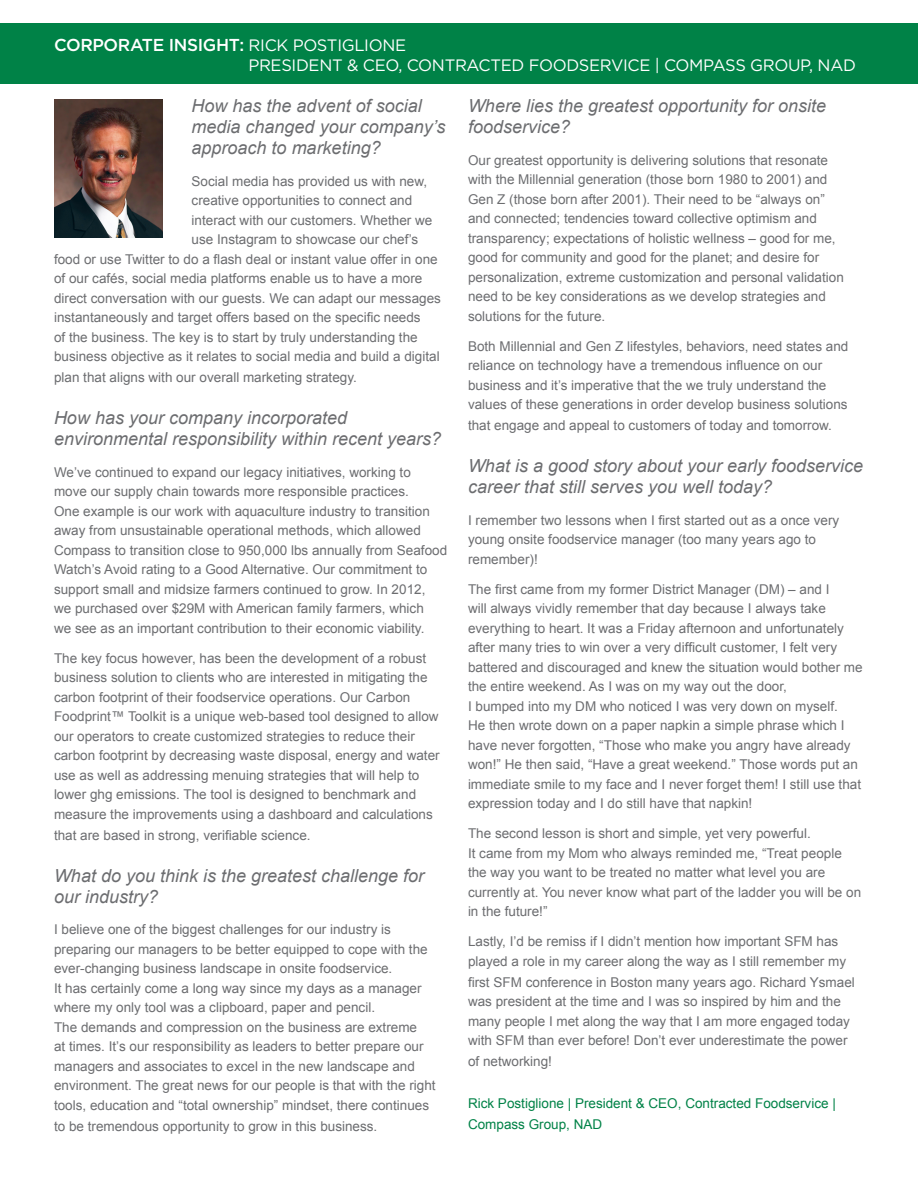
<style>
.page{position:relative;width:918px;height:1188px;background:#fff}
.page>*{position:absolute;margin:0;border:0;box-sizing:border-box;transform-origin:0 0}
.t1{font:italic 18px/21px "Arial";color:#6c6d70}
.t2{font:500 17.25px "Gotham";letter-spacing:-.02em;color:#fff}
.t3{font:16.5px "Gotham";letter-spacing:-.02em;color:#fff}
.t4{font:13.5px/19.5px "Arial";color:#6c6d70}
.t5{font:13.5px/21px "Arial";color:#008247}
.s1{font-weight:400;font-size:16.5px}
</style>
<div class="page">
<div style="left:0;top:23px;width:918px;height:61px;background:#008247"></div>
<img style="left:54px;top:99px;width:108px;height:138px">
<p class="t2" style="left:54px;top:35px;width:354px">CORPORATE INSIGHT: <span class="s1">RICK POSTIGLIONE</span></p>
<p class="t3" style="left:248px;top:55px;width:609px">PRESIDENT &amp; CEO, CONTRACTED FOODSERVICE | COMPASS GROUP, NAD</p>
<h1 class="t1" style="left:192px;top:96px;width:255px">How has the advent of social media changed your company’s approach to marketing?</h1>
<p class="t4" style="left:192px;top:172px;width:237px">Social media has provided us with new,</p>
<p class="t4" style="left:192px;top:191px;width:222px">creative opportunities to connect and</p>
<p class="t4" style="left:192px;top:211px;width:242px">interact with our customers. Whether we</p>
<p class="t4" style="left:192px;top:230px;width:228px">use Instagram to showcase our chef’s</p>
<p class="t4" style="left:54px;top:250px;width:385px">food or use Twitter to do a flash deal or instant value offer in one</p>
<p class="t4" style="left:54px;top:269px;width:370px">of our cafés, social media platforms enable us to have a more</p>
<p class="t4" style="left:54px;top:289px;width:388px">direct conversation with our guests. We can adapt our messages</p>
<p class="t4" style="left:54px;top:308px;width:368px">instantaneously and target offers based on the specific needs</p>
<p class="t4" style="left:54px;top:328px;width:365px">of the business. The key is to start by truly understanding the</p>
<p class="t4" style="left:54px;top:347px;width:387px">business objective as it relates to social media and build a digital</p>
<p class="t4" style="left:54px;top:368px;width:304px">plan that aligns with our overall marketing strategy.</p>
<h1 class="t1" style="left:54px;top:408px;width:389px">How has your company incorporated environmental responsibility within recent years?</h1>
<p class="t4" style="left:54px;top:463px;width:395px">We’ve continued to expand our legacy initiatives, working to move our supply chain towards more responsible practices.<br>One example is our work with aquaculture industry to transition away from unsustainable operational methods, which allowed Compass to transition close to 950,000 lbs annually from Seafood Watch’s Avoid rating to a Good Alternative. Our commitment to support small and midsize farmers continued to grow. In 2012,<br>we purchased over $29M with American family farmers, which<br>we see as an important contribution to their economic viability.</p>
<p class="t4" style="left:54px;top:649px;width:387px">The key focus however, has been the development of a robust business solution to clients who are interested in mitigating the carbon footprint of their foodservice operations. Our Carbon Foodprint™ Toolkit is a unique web-based tool designed to allow our operators to create customized strategies to reduce their carbon footprint by decreasing waste disposal, energy and water use as well as addressing menuing strategies that will help to lower ghg emissions. The tool is designed to benchmark and measure the improvements using a dashboard and calculations</p>
<p class="t4" style="left:54px;top:826px;width:258px">that are based in strong, verifiable science.</p>
<h1 class="t1" style="left:54px;top:865px;width:372px">What do you think is the greatest challenge for our industry?</h1>
<p class="t4" style="left:54px;top:920px;width:383px">I believe one of the biggest challenges for our industry is preparing our managers to be better equipped to cope with the ever-changing business landscape in onsite foodservice.<br>It has certainly come a long way since my days as a manager where my only tool was a clipboard, paper and pencil.<br>The demands and compression on the business are extreme<br>at times. It’s our responsibility as leaders to better prepare our managers and associates to excel in the new landscape and environment. The great news for our people is that with the right tools, education and “total ownership” mindset, there continues</p>
<p class="t4" style="left:54px;top:1117px;width:325px">to be tremendous opportunity to grow in this business.</p>
<h1 class="t1" style="left:468px;top:96px;width:360px">Where lies the greatest opportunity for onsite foodservice?</h1>
<p class="t4" style="left:468px;top:151px;width:377px">Our greatest opportunity is delivering solutions that resonate with the Millennial generation (those born 1980 to 2001) and Gen Z (those born after 2001). Their need to be “always on” and connected; tendencies toward collective optimism and transparency; expectations of holistic wellness – good for me, good for community and good for the planet; and desire for personalization, extreme customization and personal validation need to be key considerations as we develop strategies and solutions for the future.</p>
<p class="t4" style="left:468px;top:337px;width:382px">Both Millennial and Gen Z lifestyles, behaviors, need states and reliance on technology have a tremendous influence on our business and it’s imperative that the we truly understand the values of these generations in order develop business solutions</p>
<p class="t4" style="left:468px;top:416px;width:365px">that engage and appeal to customers of today and tomorrow.</p>
<h1 class="t1" style="left:468px;top:456px;width:397px">What is a good story about your early foodservice career that still serves you well today?</h1>
<p class="t4" style="left:468px;top:511px;width:373px">I remember two lessons when I first started out as a once very young onsite foodservice manager (too many years ago to remember)!</p>
<p class="t4" style="left:468px;top:580px;width:396px">The first came from my former District Manager (DM) – and I<br>will always vividly remember that day because I always take everything to heart. It was a Friday afternoon and unfortunately after many tries to win over a very difficult customer, I felt very battered and discouraged and knew the situation would bother me the entire weekend. As I was on my way out the door,<br>I bumped into my DM who noticed I was very down on myself.<br>He then wrote down on a paper napkin a simple phrase which I have never forgotten, “Those who make you angry have already won!” He then said, “Have a great weekend.” Those words put an immediate smile to my face and I never forget them! I still use that expression today and I do still have that napkin!</p>
<p class="t4" style="left:468px;top:824px;width:395px">The second lesson is short and simple, yet very powerful.<br>It came from my Mom who always reminded me, “Treat people the way you want to be treated no matter what level you are currently at. You never know what part of the ladder you will be on in the future!”</p>
<p class="t4" style="left:468px;top:932px;width:380px">Lastly, I’d be remiss if I didn’t mention how important SFM has played a role in my career along the way as I still remember my</p>
<p class="t4" style="left:468px;top:973px;width:388px">first SFM conference in Boston many years ago. Richard Ysmael was president at the time and I was so inspired by him and the many people I met along the way that I am more engaged today with SFM than ever before! Don’t ever underestimate the power</p>
<p class="t4" style="left:468px;top:1052px;width:86px">of networking!</p>
<p class="t5" style="left:468px;top:1093px;width:369px">Rick Postiglione | President &amp; CEO, Contracted Foodservice |<br>Compass Group, NAD</p>
</div>
